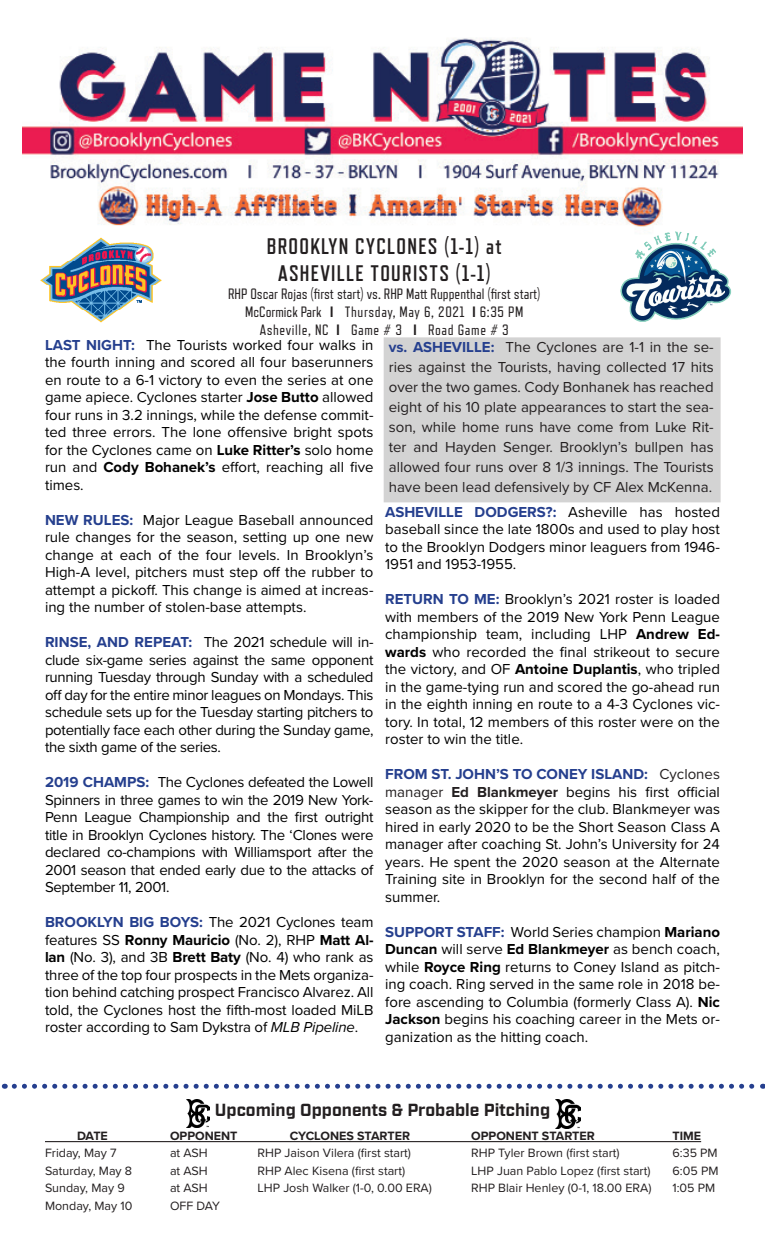
<style>
.page{position:relative;width:765px;height:1260px;background:#fff}
.page>*{position:absolute;margin:0;border:0;box-sizing:border-box;transform-origin:0 0}
.t1{font:700 22.5px "Refrigerator Deluxe";letter-spacing:.06em;color:#231f20;scale:.95 1}
.t2{font:700 17.5px "Industry";color:#231f20}
.t3{font:15px/17.5px "Proxima Nova";color:#000;text-align:justify}
.t4{font:15px/20px "Proxima Nova";color:#231f20;text-align:justify}
.t5{font:15px "Refrigerator Deluxe";color:#231f20}
.t6{font:15px "Refrigerator Deluxe";letter-spacing:.025em;color:#231f20}
.t7{font:15px "Refrigerator Deluxe";letter-spacing:.04em;color:#231f20}
.t8{font:12.5px "Proxima Nova";color:#231f20}
.t9{font:700 12.5px "Proxima Nova";color:#231f20}
.s1{font-weight:800}
.s2{font-weight:700;color:#253f8e}
.s3{font-weight:700}
.s4{font-style:italic}
.s5{color:#231f20}
.s6{font-weight:700;color:#231f20}
</style>
<div class="page">
<div style="left:384px;top:338px;width:336px;height:164px;background:#d3d3d3"></div>
<img style="left:22px;top:38px;width:720px;height:189px">
<img style="left:40px;top:237px;width:122px;height:86px">
<img style="left:620px;top:231px;width:112px;height:91px">
<svg style="left:14px;top:1084px;width:749px;height:5px"></svg>
<hr style="left:45px;top:1141px;width:656px;height:1px;background:#231f20">
<img style="left:186px;top:1099px;width:24px;height:29px">
<img style="left:555px;top:1099px;width:25px;height:30px">
<p class="t1" style="left:267px;top:234px;width:249px">BROOKLYN CYCLONES (1-1) at</p>
<p class="t1" style="left:278px;top:261px;width:225px">ASHEVILLE TOURISTS (1-1)</p>
<p class="t5" style="left:228px;top:285px;width:314px">RHP Oscar Rojas (first start) vs. RHP Matt Ruppenthal (first start)</p>
<p class="t6" style="left:245px;top:303px;width:280px">McCormick Park <span class="s1">I</span> Thursday, May 6, 2021 <span class="s1">I</span> 6:35 PM</p>
<p class="t7" style="left:260px;top:321px;width:251px">Asheville, NC <span class="s1">I</span> Game # 3 <span class="s1">I</span> Road Game # 3</p>
<p class="t3" style="left:45px;top:335px;width:330px"><span class="s2">LAST NIGHT:</span> The Tourists worked four walks in the fourth inning and scored all four baserunners en route to a 6-1 victory to even the series at one game apiece. Cyclones starter <span class="s3">Jose Butto</span> allowed four runs in 3.2 innings, while the defense commit&shy;ted three errors. The lone offensive bright spots for the Cyclones came on <span class="s3">Luke Ritter’s</span> solo home run and <span class="s3">Cody Bohanek’s</span> effort, reaching all five times.</p>
<p class="t3" style="left:45px;top:510px;width:330px"><span class="s2">NEW RULES:</span> Major League Baseball announced rule changes for the season, setting up one new change at each of the four levels. In Brooklyn’s High-A level, pitchers must step off the rubber to attempt a pickoff. This change is aimed at increas&shy;ing the number of stolen-base attempts.</p>
<p class="t3" style="left:45px;top:633px;width:330px"><span class="s2">RINSE, AND REPEAT:</span> The 2021 schedule will in&shy;clude six-game series against the same opponent running Tuesday through Sunday with a scheduled off day for the entire minor leagues on Mondays. This schedule sets up for the Tuesday starting pitchers to potentially face each other during the Sunday game, the sixth game of the series.</p>
<p class="t3" style="left:45px;top:773px;width:330px"><span class="s2">2019 CHAMPS:</span> The Cyclones defeated the Lowell Spinners in three games to win the 2019 New York-Penn League Championship and the first outright title in Brooklyn Cyclones history. The ‘Clones were declared co-champions with Williamsport after the 2001 season that ended early due to the attacks of September 11, 2001.</p>
<p class="t3" style="left:45px;top:913px;width:330px"><span class="s2">BROOKLYN BIG BOYS:</span> The 2021 Cyclones team features SS <span class="s3">Ronny Mauricio</span> (No. 2), RHP <span class="s3">Matt Al&shy;lan</span> (No. 3), and 3B <span class="s3">Brett Baty</span> (No. 4) who rank as three of the top four prospects in the Mets organiza&shy;tion behind catching prospect Francisco Alvarez. All told, the Cyclones host the fifth-most loaded MiLB roster according to Sam Dykstra of <span class="s4">MLB Pipeline</span>.</p>
<p class="t4" style="left:389px;top:337px;width:326px"><span class="s2">vs. ASHEVILLE:</span> The Cyclones are 1-1 in the se&shy;ries against the Tourists, having collected 17 hits over the two games. Cody Bonhanek has reached eight of his 10 plate appearances to start the sea&shy;son, while home runs have come from Luke Rit&shy;ter and Hayden Senger. Brooklyn’s bullpen has allowed four runs over 8 1/3 innings. The Tourists have been lead defensively by CF Alex McKenna.</p>
<p class="t3" style="left:385px;top:502px;width:336px"><span class="s2">ASHEVILLE DODGERS?:</span> Asheville has hosted baseball since the late 1800s and used to play host to the Brooklyn Dodgers minor leaguers from 1946- 1951 and 1953-1955.</p>
<p class="t3" style="left:385px;top:590px;width:336px"><span class="s2">RETURN TO ME:</span> Brooklyn’s 2021 roster is loaded with members of the 2019 New York Penn League championship team, including LHP <span class="s3">Andrew Ed&shy;wards</span> who recorded the final strikeout to secure the victory, and OF <span class="s3">Antoine Duplantis</span>, who tripled in the game-tying run and scored the go-ahead run in the eighth inning en route to a 4-3 Cyclones vic&shy;tory. In total, 12 members of this roster were on the roster to win the title.</p>
<p class="t3" style="left:385px;top:765px;width:336px"><span class="s2">FROM ST. JOHN’S TO CONEY ISLAND:</span> <span class="s5">Cyclones manager</span> <span class="s6">Ed Blankmeyer</span> begins his first official season as the skipper for the club. Blankmeyer was hired in early 2020 to be the Short Season Class A manager after coaching St. John’s University for 24 years. He spent the 2020 season at the Alternate Training site in Brooklyn for the second half of the summer.</p>
<p class="t3" style="left:385px;top:922px;width:336px"><span class="s2">SUPPORT STAFF:</span> World Series champion <span class="s3">Mariano Duncan</span> will serve <span class="s3">Ed Blankmeyer</span> as bench coach, while <span class="s3">Royce Ring</span> returns to Coney Island as pitch&shy;ing coach. Ring served in the same role in 2018 be&shy;fore ascending to Columbia (formerly Class A). <span class="s3">Nic Jackson</span> begins his coaching career in the Mets or&shy;ganization as the hitting coach.</p>
<p class="t2" style="left:215px;top:1100px;width:337px">Upcoming Opponents &amp; Probable Pitching</p>
<p class="t9" style="left:77px;top:1126px;width:32px">DATE</p>
<p class="t9" style="left:170px;top:1126px;width:69px">OPPONENT</p>
<p class="t9" style="left:290px;top:1126px;width:122px">CYCLONES STARTER</p>
<p class="t9" style="left:471px;top:1126px;width:125px">OPPONENT STARTER</p>
<p class="t9" style="left:672px;top:1126px;width:30px">TIME</p>
<p class="t8" style="left:45px;top:1144px;width:73px">Friday, May 7</p>
<p class="t8" style="left:170px;top:1144px;width:39px">at ASH</p>
<p class="t8" style="left:258px;top:1144px;width:155px">RHP Jaison Vilera (first start)</p>
<p class="t8" style="left:471px;top:1144px;width:150px">RHP Tyler Brown (first start)</p>
<p class="t8" style="left:672px;top:1144px;width:47px">6:35 PM</p>
<p class="t8" style="left:45px;top:1161px;width:89px">Saturday, May 8</p>
<p class="t8" style="left:170px;top:1161px;width:39px">at ASH</p>
<p class="t8" style="left:258px;top:1161px;width:149px">RHP Alec Kisena (first start)</p>
<p class="t8" style="left:471px;top:1161px;width:181px">LHP Juan Pablo Lopez (first start)</p>
<p class="t8" style="left:672px;top:1161px;width:47px">6:05 PM</p>
<p class="t8" style="left:45px;top:1179px;width:81px">Sunday, May 9</p>
<p class="t8" style="left:170px;top:1179px;width:39px">at ASH</p>
<p class="t8" style="left:258px;top:1179px;width:176px">LHP Josh Walker (1-0, 0.00 ERA)</p>
<p class="t8" style="left:471px;top:1179px;width:182px">RHP Blair Henley (0-1, 18.00 ERA)</p>
<p class="t8" style="left:672px;top:1179px;width:44px">1:05 PM</p>
<p class="t8" style="left:45px;top:1196px;width:89px">Monday, May 10</p>
<p class="t8" style="left:170px;top:1196px;width:52px">OFF DAY</p>
</div>
